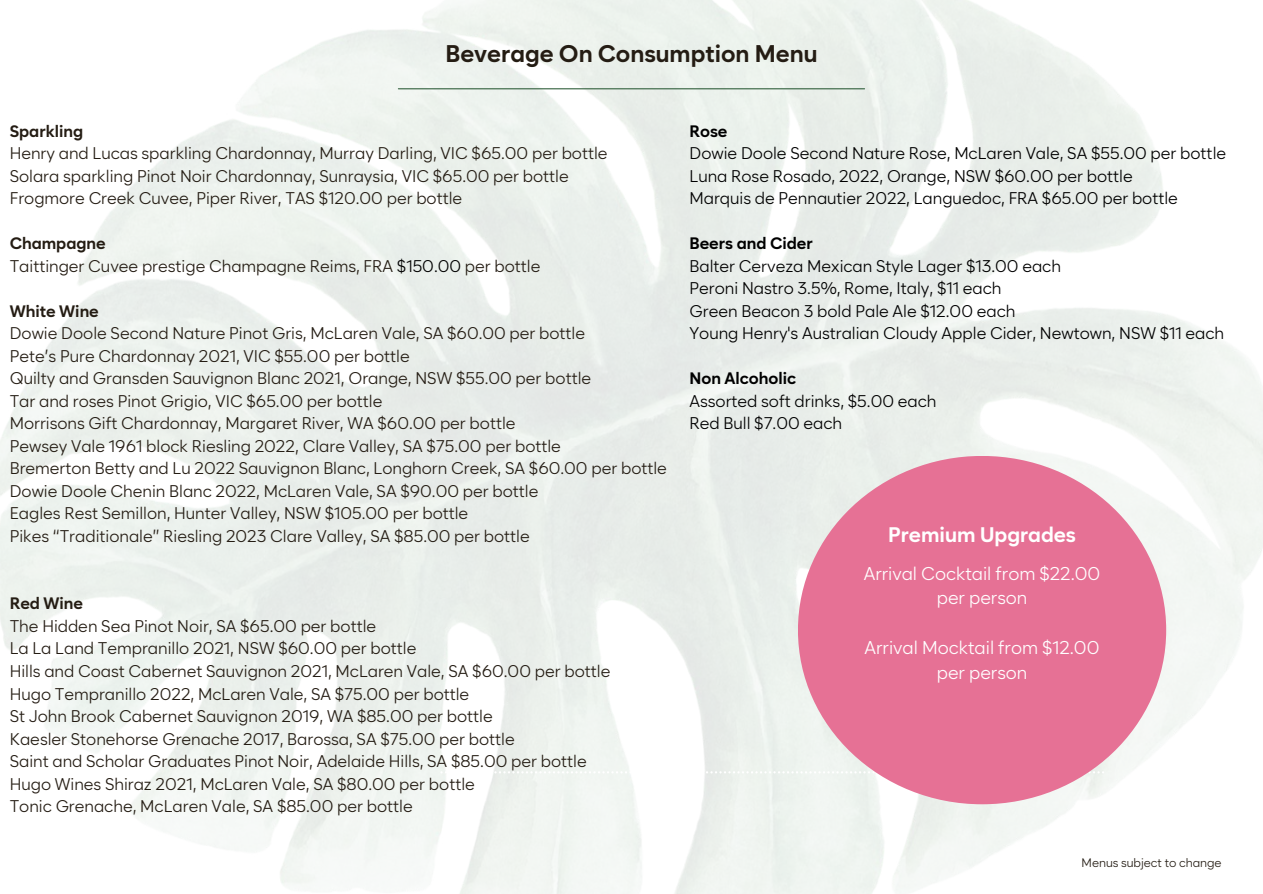
<style>
.page{position:relative;width:1263px;height:894px;background:#fff}
.page>*{position:absolute;margin:0;border:0;box-sizing:border-box;transform-origin:0 0}
.t1{font:700 24px "Cadiz";color:#241c13}
.t2{font:700 21px "Cadiz";color:#fff}
.t3{font:18px/24.8px "Cadiz";color:#fff;text-align:center}
.t4{font:16.5px/22.5px "Cadiz";color:#241c13}
.t5{font:16.5px/22.5px "Cadiz";color:#000}
.t6{font:700 16.5px "Cadiz";color:#000}
.t7{font:700 16.5px "Cadiz";color:#241c13}
.t8{font:12px "Cadiz";color:#241c13}
.s1{font-weight:700}
.s2{color:#000}
</style>
<div class="page">
<img style="left:0;top:0;width:1263px;height:893px">
<hr style="left:398px;top:88px;width:466px;height:1px;background:#32603d">
<svg style="left:440px;top:771px;width:664px;height:2px"></svg>
<div style="left:798px;top:456px;width:368px;height:348px;background:#e67195;border-radius:50%"></div>
<h1 class="t1" style="left:445px;top:44px;width:373px">Beverage On Consumption Menu</h1>
<p class="t7" style="left:10px;top:124px;width:75px">Sparkling</p>
<p class="t4" style="left:10px;top:143px;width:599px">Henry and Lucas sparkling Chardonnay, Murray Darling, VIC $65.00 per bottle<br>Solara sparkling Pinot Noir Chardonnay, Sunraysia, VIC $65.00 per bottle<br>Frogmore Creek Cuvee, Piper River, TAS $120.00 per bottle</p>
<p class="t4" style="left:10px;top:233px;width:532px"><span class="s1">Champagne<br></span>Taittinger Cuvee prestige Champagne Reims, FRA <span class="s2">$150.00</span> per bottle</p>
<p class="t7" style="left:10px;top:304px;width:91px">White Wine</p>
<p class="t4" style="left:10px;top:323px;width:659px">Dowie Doole Second Nature Pinot Gris, McLaren Vale, SA $60.00 per bottle<br>Pete’s Pure Chardonnay 2021, VIC $55.00 per bottle<br>Quilty and Gransden Sauvignon Blanc 2021, Orange, NSW $55.00 per bottle<br>Tar and roses Pinot Grigio, VIC $65.00 per bottle<br>Morrisons Gift Chardonnay, Margaret River, WA $60.00 per bottle<br>Pewsey Vale 1961 block Riesling 2022, Clare Valley, SA $75.00 per bottle<br>Bremerton Betty and Lu 2022 Sauvignon Blanc, Longhorn Creek, SA $60.00 per bottle Dowie Doole Chenin Blanc 2022, McLaren Vale, SA $90.00 per bottle<br>Eagles Rest Semillon, Hunter Valley, NSW $105.00 per bottle<br>Pikes “Traditionale” Riesling 2023 Clare Valley, SA $85.00 per bottle</p>
<p class="t7" style="left:10px;top:596px;width:75px">Red Wine</p>
<p class="t4" style="left:10px;top:616px;width:602px">The Hidden Sea Pinot Noir, SA $65.00 per bottle<br>La La Land Tempranillo 2021, NSW $60.00 per bottle<br>Hills and Coast Cabernet Sauvignon 2021, McLaren Vale, SA $60.00 per bottle Hugo Tempranillo 2022, McLaren Vale, SA $75.00 per bottle<br>St John Brook Cabernet Sauvignon 2019, WA $85.00 per bottle<br>Kaesler Stonehorse Grenache 2017, Barossa, SA $75.00 per bottle<br>Saint and Scholar Graduates Pinot Noir, Adelaide Hills, SA $85.00 per bottle Hugo Wines Shiraz 2021, McLaren Vale, SA $80.00 per bottle<br>Tonic Grenache, McLaren Vale, SA $85.00 per bottle</p>
<p class="t6" style="left:689px;top:124px;width:39px">Rose</p>
<p class="t5" style="left:689px;top:143px;width:538px">Dowie Doole Second Nature Rose, McLaren Vale, SA $55.00 per bottle<br>Luna Rose Rosado, 2022, Orange, NSW $60.00 per bottle<br>Marquis de Pennautier 2022, Languedoc, FRA $65.00 per bottle</p>
<p class="t6" style="left:689px;top:236px;width:125px">Beers and Cider</p>
<p class="t5" style="left:689px;top:256px;width:536px">Balter Cerveza Mexican Style Lager $13.00 each<br>Peroni Nastro 3.5%, Rome, Italy, $11 each<br>Green Beacon 3 bold Pale Ale $12.00 each<br>Young Henry's Australian Cloudy Apple Cider, Newtown, NSW $11 each</p>
<p class="t6" style="left:689px;top:371px;width:108px">Non Alcoholic</p>
<p class="t5" style="left:689px;top:391px;width:248px">Assorted soft drinks, $5.00 each<br>Red Bull $7.00 each</p>
<p class="t2" style="left:888px;top:526px;width:189px">Premium Upgrades</p>
<p class="t3" style="left:864px;top:562px;width:238px">Arrival Cocktail from $22.00 per person</p>
<p class="t3" style="left:865px;top:636px;width:236px">Arrival Mocktail from $12.00 per person</p>
<p class="t8" style="left:1081px;top:856px;width:142px">Menus subject to change</p>
</div>
